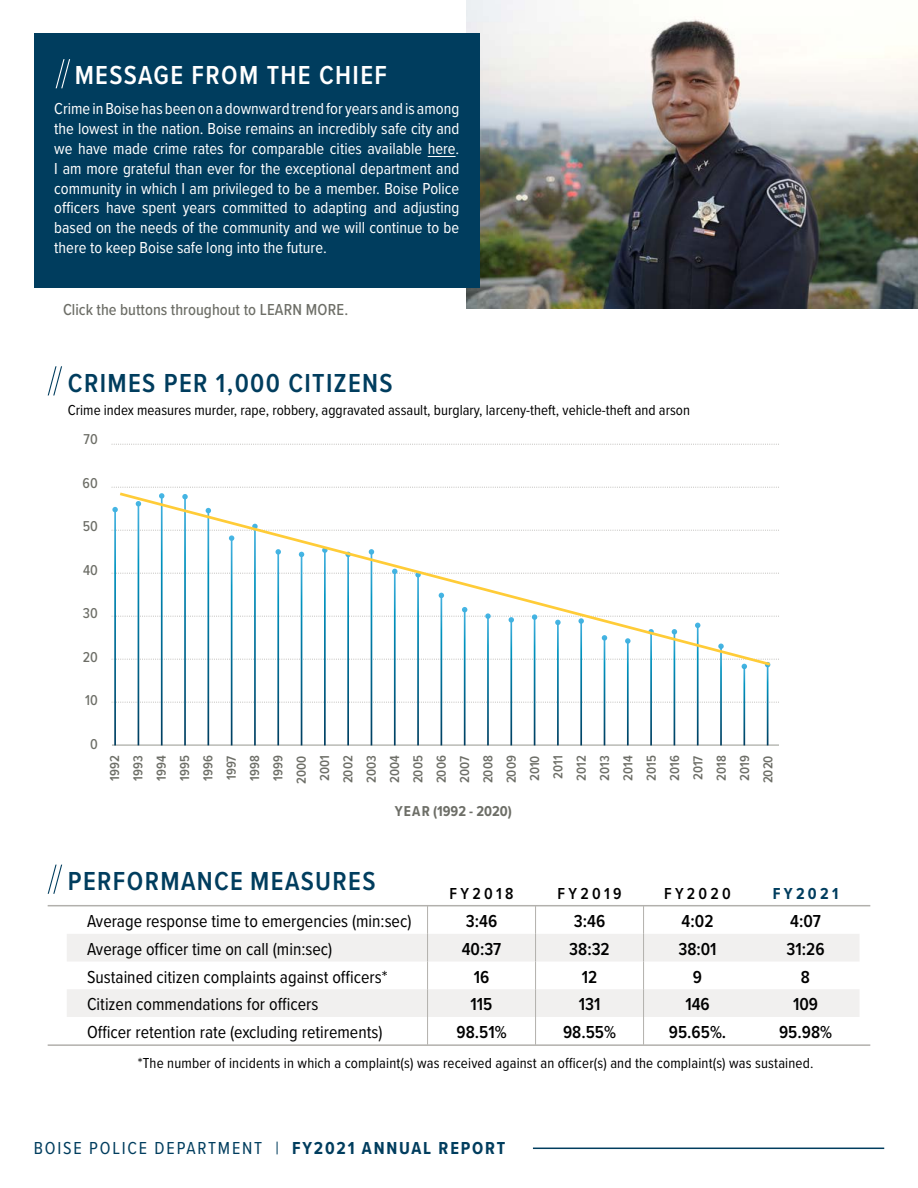
<style>
.page{position:relative;width:918px;height:1188px;background:#fff}
.page>*{position:absolute;margin:0;border:0;box-sizing:border-box;transform-origin:0 0}
.t1{font:600 27px "Proxima Nova Cond";letter-spacing:.05em;color:#003d5e}
.H2_white{font:600 27px "Proxima Nova Cond";letter-spacing:.05em;color:#fff}
.t2{font:18px "Proxima Nova Cond";color:#000}
.t3{font:600 18px "Proxima Nova Cond";color:#000}
.t4{font:18px "Proxima Nova Cond";letter-spacing:.1em;color:#003d5e}
.body{font:16.5px/19.8px "Proxima Nova Cond";color:#fff;text-align:justify}
.body_white{font:500 16.5px "Proxima Nova Cond";color:#6d6e67}
.t5{font:600 16.5px "Proxima Nova Cond";letter-spacing:.2em;color:#000}
.t6{font:700 16.5px "Proxima Nova Cond";letter-spacing:.2em;color:#003d5e}
.SUBHEAD{font:15px "Proxima Nova Cond";color:#000}
.t7{font:500 14.85px "Proxima Nova Cond";color:#6d6e67}
.t8{font:700 14.85px "Proxima Nova Cond";color:#6d6e67}
.t9{font:600 13.5px/23.4px "Proxima Nova Cond";color:#6d6e67;text-align:center}
.s1{font-weight:700}
</style>
<div class="page">
<img style="left:467px;top:0;width:450px;height:309px">
<div style="left:34px;top:34px;width:446px;height:253px;background:#003d5e"></div>
<svg style="left:67px;top:934px;width:792px;height:83px;fill:#f1f0ef"></svg>
<svg style="left:427px;top:906px;width:1px;height:138px"></svg>
<svg style="left:535px;top:906px;width:1px;height:138px"></svg>
<svg style="left:643px;top:906px;width:1px;height:138px"></svg>
<hr style="left:48px;top:1044px;width:822px;height:2px;background:#b2b0ac">
<hr style="left:48px;top:905px;width:822px;height:1px;background:#b2b0ac">
<svg style="left:47px;top:864px;width:16px;height:30px"></svg>
<svg style="left:47px;top:366px;width:15px;height:30px"></svg>
<svg style="left:112px;top:444px;width:667px;height:1px"></svg>
<svg style="left:112px;top:702px;width:667px;height:1px"></svg>
<hr style="left:112px;top:744px;width:667px;height:2px;background:#b2b3ad">
<hr style="left:557px;top:622px;width:2px;height:123px;background:#fff">
<hr style="left:534px;top:617px;width:1px;height:128px;background:#fff">
<hr style="left:580px;top:621px;width:2px;height:124px;background:#fff">
<hr style="left:510px;top:620px;width:2px;height:125px;background:#fff">
<hr style="left:604px;top:638px;width:1px;height:107px;background:#fff">
<hr style="left:464px;top:610px;width:2px;height:135px;background:#fff">
<hr style="left:487px;top:616px;width:2px;height:129px;background:#fff">
<hr style="left:627px;top:641px;width:2px;height:104px;background:#fff">
<hr style="left:743px;top:666px;width:2px;height:79px;background:#fff">
<hr style="left:441px;top:595px;width:1px;height:150px;background:#fff">
<hr style="left:720px;top:646px;width:2px;height:99px;background:#fff">
<hr style="left:650px;top:632px;width:2px;height:113px;background:#fff">
<hr style="left:697px;top:625px;width:2px;height:120px;background:#fff">
<hr style="left:674px;top:632px;width:1px;height:113px;background:#fff">
<hr style="left:767px;top:665px;width:1px;height:80px;background:#fff">
<svg style="left:112px;top:659px;width:667px;height:10px"></svg>
<hr style="left:417px;top:575px;width:2px;height:170px;background:#fff">
<hr style="left:184px;top:497px;width:2px;height:248px;background:#fff">
<hr style="left:231px;top:538px;width:1px;height:207px;background:#fff">
<hr style="left:254px;top:526px;width:2px;height:219px;background:#fff">
<hr style="left:114px;top:509px;width:2px;height:236px;background:#fff">
<hr style="left:138px;top:504px;width:1px;height:241px;background:#fff">
<hr style="left:161px;top:496px;width:2px;height:249px;background:#fff">
<hr style="left:207px;top:510px;width:2px;height:235px;background:#fff">
<svg style="left:112px;top:487px;width:667px;height:26px"></svg>
<hr style="left:371px;top:552px;width:1px;height:193px;background:#fff">
<hr style="left:394px;top:571px;width:2px;height:174px;background:#fff">
<hr style="left:347px;top:554px;width:2px;height:191px;background:#fff">
<hr style="left:301px;top:554px;width:1px;height:191px;background:#fff">
<hr style="left:324px;top:550px;width:2px;height:195px;background:#fff">
<hr style="left:277px;top:552px;width:2px;height:193px;background:#fff">
<svg style="left:117px;top:491px;width:656px;height:177px"></svg>
<svg style="left:55px;top:59px;width:16px;height:30px"></svg>
<hr style="left:533px;top:1148px;width:351px;height:1px;background:#003d5e">
<svg style="left:428px;top:156px;width:28px;height:1px"></svg>
<p class="H2_white" style="left:75px;top:56px;width:314px">MESSAGE FROM THE CHIEF</p>
<p class="body" style="left:54px;top:98px;width:407px">Crime in Boise has been on a downward trend for years and is among the lowest in the nation. Boise remains an incredibly safe city and we have made crime rates for comparable cities available here.<br>I am more grateful than ever for the exceptional department and community in which I am privileged to be a member. Boise Police officers have spent years committed to adapting and adjusting based on the needs of the community and we will continue to be there to keep Boise safe long into the future.</p>
<p class="body_white" style="left:63px;top:298px;width:287px">Click the buttons throughout to LEARN MORE.</p>
<h2 class="t1" style="left:68px;top:363px;width:326px">CRIMES PER 1,000 CITIZENS</h2>
<p class="t7" style="left:84px;top:429px;width:16px">70</p>
<p class="t7" style="left:83px;top:472px;width:17px">60</p>
<p class="t7" style="left:83px;top:515px;width:17px">50</p>
<p class="t7" style="left:83px;top:559px;width:16px">40</p>
<p class="t7" style="left:83px;top:602px;width:16px">30</p>
<p class="t7" style="left:83px;top:646px;width:17px">20</p>
<p class="t7" style="left:85px;top:689px;width:14px">10</p>
<p class="t7" style="left:90px;top:733px;width:9px">0</p>
<p class="t9" style="left:103px;top:784px;width:30px;rotate:-90deg">1992<br>1993<br>1994<br>1995<br>1996<br>1997<br>1998<br>1999<br>2000<br>2001<br>2002<br>2003<br>2004<br>2005<br>2006<br>2007<br>2008<br>2009<br>2010<br>2011<br>2012<br>2013<br>2014<br>2015<br>2016<br>2017<br>2018<br>2019<br>2020</p>
<p class="t8" style="left:395px;top:800px;width:119px">YEAR (1992 - 2020)</p>
<p class="SUBHEAD" style="left:68px;top:399px;width:624px">Crime index measures murder, rape, robbery, aggravated assault, burglary, larceny-theft, vehicle-theft and arson</p>
<h2 class="t1" style="left:68px;top:861px;width:309px">PERFORMANCE MEASURES</h2>
<p class="t5" style="left:450px;top:881px;width:65px">FY2018</p>
<p class="t5" style="left:558px;top:881px;width:66px">FY2019</p>
<p class="t5" style="left:664px;top:881px;width:68px">FY2020</p>
<p class="t6" style="left:773px;top:881px;width:67px">FY2021</p>
<p class="t2" style="left:87px;top:908px;width:326px">Average response time to emergencies (min:sec)</p>
<p class="t3" style="left:466px;top:908px;width:33px">3:46</p>
<p class="t3" style="left:574px;top:908px;width:33px">3:46</p>
<p class="t3" style="left:682px;top:908px;width:33px">4:02</p>
<p class="t3" style="left:790px;top:908px;width:32px">4:07</p>
<p class="t2" style="left:87px;top:936px;width:247px">Average officer time on call (min:sec)</p>
<p class="t3" style="left:462px;top:936px;width:41px">40:37</p>
<p class="t3" style="left:569px;top:936px;width:42px">38:32</p>
<p class="t3" style="left:678px;top:936px;width:40px">38:01</p>
<p class="t3" style="left:787px;top:936px;width:39px">31:26</p>
<p class="t2" style="left:87px;top:963px;width:302px">Sustained citizen complaints against officers*</p>
<p class="t3" style="left:474px;top:963px;width:17px">16</p>
<p class="t3" style="left:582px;top:963px;width:17px">12</p>
<p class="t3" style="left:693px;top:963px;width:11px">9</p>
<p class="t3" style="left:801px;top:963px;width:11px">8</p>
<p class="t2" style="left:87px;top:991px;width:233px">Citizen commendations for officers</p>
<p class="t3" style="left:471px;top:991px;width:23px">115</p>
<p class="t3" style="left:579px;top:991px;width:23px">131</p>
<p class="t3" style="left:685px;top:991px;width:26px">146</p>
<p class="t3" style="left:793px;top:991px;width:27px">109</p>
<p class="t2" style="left:87px;top:1019px;width:297px">Officer retention rate (excluding retirements)</p>
<p class="t3" style="left:456px;top:1019px;width:52px">98.51%</p>
<p class="t3" style="left:563px;top:1019px;width:55px">98.55%</p>
<p class="t3" style="left:669px;top:1019px;width:59px">95.65%.</p>
<p class="t3" style="left:779px;top:1019px;width:55px">95.98%</p>
<p class="SUBHEAD" style="left:138px;top:1051px;width:677px">*The number of incidents in which a complaint(s) was received against an officer(s) and the complaint(s) was sustained.</p>
<p class="t4" style="left:34px;top:1135px;width:473px">BOISE POLICE DEPARTMENT | <span class="s1">FY2021 ANNUAL REPORT</span></p>
</div>
